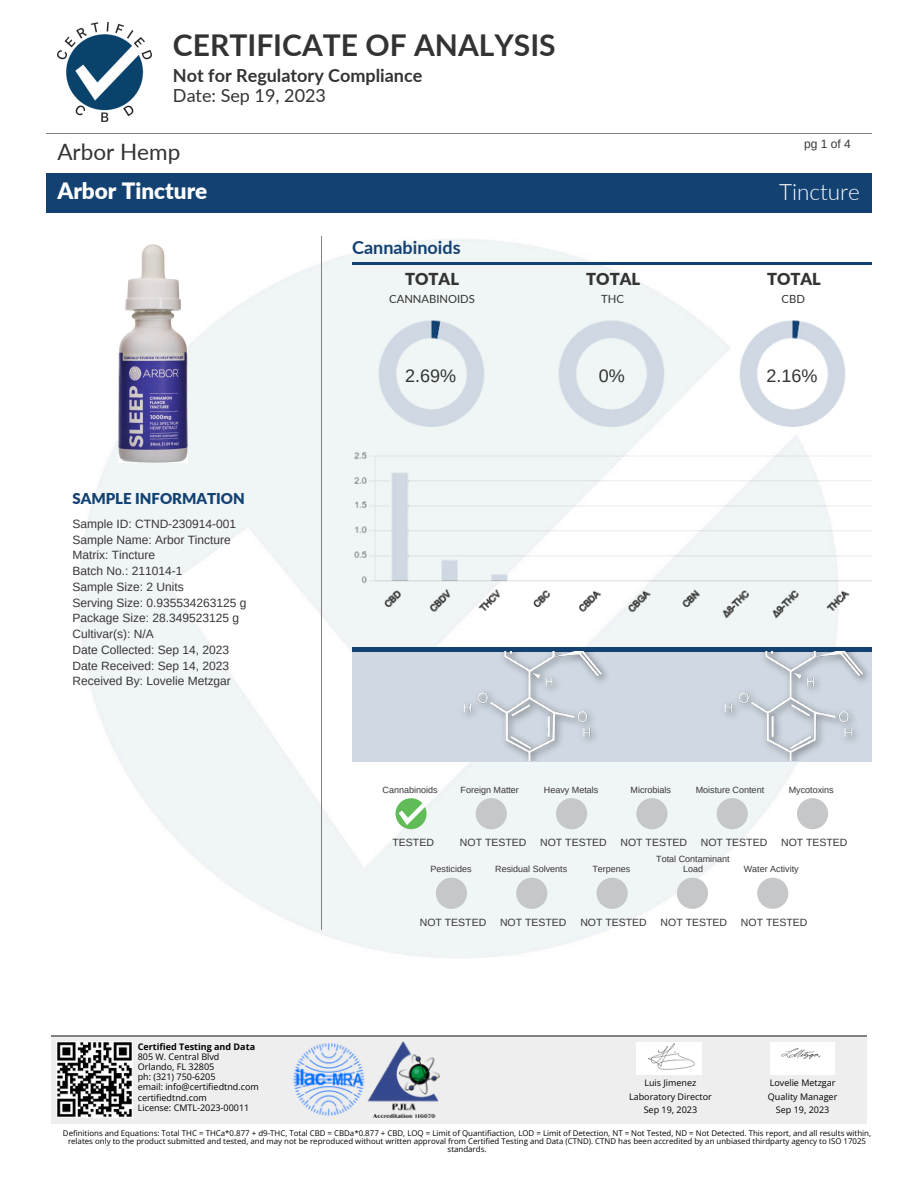
<style>
.page{position:relative;width:918px;height:1188px;background:#fff}
.page>*{position:absolute;margin:0;border:0;box-sizing:border-box;transform-origin:0 0}
.t1{font:700 30px "Lato";color:#333}
.t2{font:900 22.5px/39.3px "Lato";color:#fff}
.t3{font:300 22.5px "Lato";color:#fff}
.t4{font:700 18px/20.2px "Lato";color:#333}
.t5{font:700 18px "Lato";color:#124172}
.t6{font:18px "Arimo";color:#333}
.t7{font:900 16.5px "Lato";color:#333}
.t8{font:900 15px "Lato";color:#124172}
.t9{font:12px/15.8px "Arimo";color:#393639}
.t10{font:11.25px "Lato";color:#333}
.t11{font:10.5px "Arimo";color:#393639}
.t12{font:9px/10.2px "Open Sans";color:#000;text-align:center}
.t13{font:9px "Arimo";color:#393639}
.t14{font:7.95px/7.8px "Open Sans";color:#000;text-align:center}
.s1{font-weight:400}
.s2{font-weight:400;color:#333}
.s3{font-weight:700}
</style>
<div class="page">
<img style="left:46px;top:54px;width:826px;height:1070px">
<hr style="left:47px;top:133px;width:825px;height:1px;background:#808080">
<div style="left:47px;top:173px;width:825px;height:40px;background:#124172"></div>
<img style="left:58px;top:23px;width:93px;height:99px">
<hr style="left:321px;top:236px;width:1px;height:693px;background:#808080">
<hr style="left:352px;top:263px;width:519px;height:2px;background:#124172">
<hr style="left:352px;top:648px;width:519px;height:4px;background:#124172">
<svg style="left:396px;top:798px;width:31px;height:31px"></svg>
<div style="left:436px;top:878px;width:31px;height:31px;background:#c5c7c9;border-radius:50%"></div>
<div style="left:476px;top:798px;width:31px;height:31px;background:#c5c7c9;border-radius:50%"></div>
<div style="left:516px;top:878px;width:31px;height:31px;background:#c5c7c9;border-radius:50%"></div>
<div style="left:556px;top:798px;width:31px;height:31px;background:#c5c7c9;border-radius:50%"></div>
<div style="left:597px;top:878px;width:31px;height:31px;background:#c5c7c9;border-radius:50%"></div>
<div style="left:636px;top:798px;width:32px;height:31px;background:#c5c7c9;border-radius:50%"></div>
<div style="left:677px;top:878px;width:31px;height:31px;background:#c5c7c9;border-radius:50%"></div>
<div style="left:717px;top:798px;width:31px;height:31px;background:#c5c7c9;border-radius:50%"></div>
<div style="left:757px;top:878px;width:31px;height:31px;background:#c5c7c9;border-radius:50%"></div>
<div style="left:797px;top:798px;width:31px;height:31px;background:#c5c7c9;border-radius:50%"></div>
<img style="left:352px;top:652px;width:520px;height:109px">
<img style="left:352px;top:449px;width:520px;height:172px">
<img style="left:375px;top:314px;width:113px;height:112px">
<img style="left:555px;top:314px;width:113px;height:112px">
<img style="left:736px;top:314px;width:113px;height:112px">
<div style="left:51px;top:1035px;width:816px;height:88px;background:#eee"></div>
<hr style="left:51px;top:1035px;width:816px;height:1px;background:#808080">
<img style="left:57px;top:1042px;width:75px;height:75px">
<div style="left:637px;top:1042px;width:65px;height:33px;background:#fff"></div>
<div style="left:770px;top:1042px;width:64px;height:33px;background:#fff"></div>
<img style="left:293px;top:1042px;width:147px;height:75px">
<img style="left:647px;top:1043px;width:48px;height:27px">
<img style="left:781px;top:1048px;width:40px;height:12px">
<img style="left:118px;top:245px;width:70px;height:218px">
<p class="t1" style="left:173px;top:26px;width:384px">CERTIFICATE OF ANALYSIS</p>
<p class="t4" style="left:173px;top:64px;width:251px">Not for Regulatory Compliance<br><span class="s1">Date: Sep 19, 2023</span></p>
<p class="t2" style="left:57px;top:131px;width:152px"><span class="s2">Arbor Hemp<br></span>Arbor Tincture</p>
<h4 class="t5" style="left:352px;top:236px;width:110px">Cannabinoids</h4>
<p class="t7" style="left:405px;top:268px;width:55px">TOTAL</p>
<p class="t10" style="left:389px;top:292px;width:87px">CANNABINOIDS</p>
<p class="t7" style="left:586px;top:268px;width:55px">TOTAL</p>
<p class="t10" style="left:601px;top:292px;width:24px">THC</p>
<h4 class="t9" style="left:804px;top:136px;width:48px">pg1of4</h4>
<h4 class="t3" style="left:779px;top:178px;width:82px">Tincture</h4>
<p class="t7" style="left:767px;top:268px;width:55px">TOTAL</p>
<p class="t10" style="left:782px;top:292px;width:25px">CBD</p>
<p class="t8" style="left:72px;top:489px;width:174px">SAMPLE INFORMATION</p>
<p class="t9" style="left:72px;top:516px;width:175px">Sample ID: CTND-230914-001<br>Sample Name: Arbor Tincture<br>Matrix: Tincture<br>Batch No.: 211014-1<br>Sample Size: 2 Units<br>Serving Size: 0.935534263125 g<br>Package Size: 28.349523125 g<br>Cultivar(s): N/A<br>Date Collected: Sep 14, 2023<br>Date Received: Sep 14, 2023<br>Received By: Lovelie Metzgar</p>
<p class="t12" style="left:138px;top:1041px;width:123px;text-align:left"><span class="s3">Certified Testing and Data<br></span>805 W. Central Blvd<br>Orlando, FL 32805<br>ph: (321) 750-6205<br>email: info@certifiedtnd.com certifiedtnd.com<br>License: CMTL-2023-00011</p>
<p class="t6" style="left:405px;top:366px;width:53px">2.69%</p>
<p class="t6" style="left:599px;top:366px;width:28px">0%</p>
<p class="t6" style="left:767px;top:366px;width:53px">2.16%</p>
<p class="t13" style="left:383px;top:784px;width:57px">Cannabinoids</p>
<p class="t11" style="left:393px;top:837px;width:43px">TESTED</p>
<p class="t13" style="left:461px;top:784px;width:60px">Foreign Matter</p>
<p class="t13" style="left:544px;top:784px;width:56px">Heavy Metals</p>
<p class="t13" style="left:631px;top:784px;width:42px">Microbials</p>
<p class="t13" style="left:696px;top:784px;width:70px">Moisture Content</p>
<p class="t13" style="left:789px;top:784px;width:46px">Mycotoxins</p>
<p class="t11" style="left:460px;top:837px;width:68px">NOT TESTED</p>
<p class="t11" style="left:540px;top:837px;width:68px">NOT TESTED</p>
<p class="t11" style="left:621px;top:837px;width:68px">NOT TESTED</p>
<p class="t11" style="left:701px;top:837px;width:68px">NOT TESTED</p>
<p class="t11" style="left:781px;top:837px;width:68px">NOT TESTED</p>
<p class="t13" style="left:431px;top:864px;width:42px">Pesticides</p>
<p class="t13" style="left:495px;top:864px;width:73px">Residual Solvents</p>
<p class="t13" style="left:592px;top:864px;width:40px">Terpenes</p>
<p class="t13" style="left:656px;top:854px;width:75px">Total Contaminant</p>
<p class="t13" style="left:683px;top:864px;width:22px">Load</p>
<p class="t13" style="left:744px;top:864px;width:56px">Water Activity</p>
<p class="t11" style="left:420px;top:916px;width:68px">NOT TESTED</p>
<p class="t11" style="left:500px;top:916px;width:68px">NOT TESTED</p>
<p class="t11" style="left:580px;top:916px;width:68px">NOT TESTED</p>
<p class="t11" style="left:661px;top:916px;width:68px">NOT TESTED</p>
<p class="t11" style="left:741px;top:916px;width:68px">NOT TESTED</p>
<p class="t12" style="left:629px;top:1076px;width:84px;line-height:13.5px">Luis Jimenez<br>Laboratory Director<br>Sep 19, 2023</p>
<p class="t12" style="left:768px;top:1076px;width:71px;line-height:13.5px">Lovelie Metzgar<br>Quality Manager<br>Sep 19, 2023</p>
<p class="t14" style="left:63px;top:1129px;width:810px">Definitions and Equations: Total THC = THCa*0.877 + d9-THC, Total CBD = CBDa*0.877 + CBD, LOQ = Limit of Quantifiaction, LOD = Limit of Detection, NT = Not Tested, ND = Not Detected. This report, and all results within, relates only to the product submitted and tested, and may not be reproduced without written approval from Certified Testing and Data (CTND). CTND has been accredited by an unbiased thirdparty agency to ISO 17025 standards.</p>
</div>
